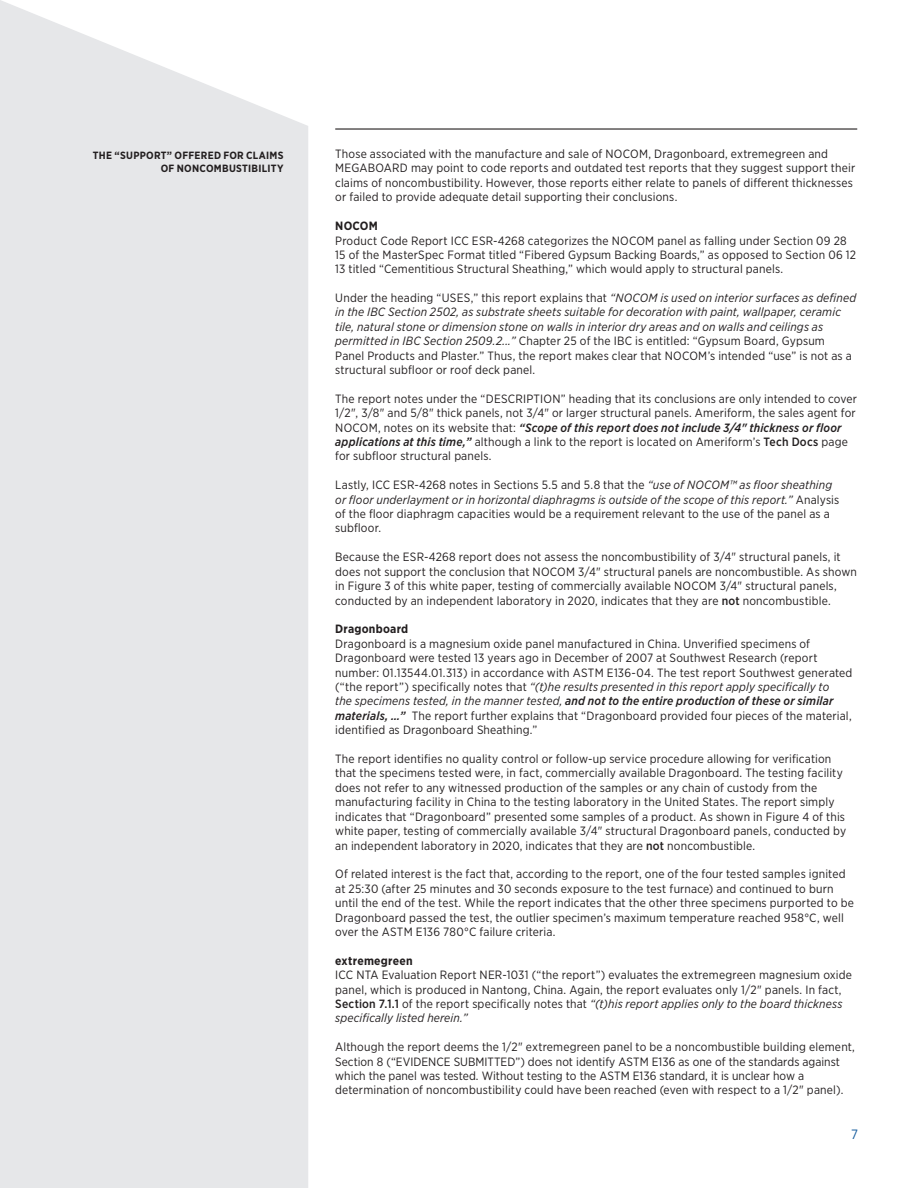
<style>
.page{position:relative;width:918px;height:1188px;background:#fff}
.page>*{position:absolute;margin:0;border:0;box-sizing:border-box;transform-origin:0 0}
.t1{font:13.5px "Gotham Narrow";color:#175d9e}
.t2{font:12px/14.4px "Gotham Narrow";letter-spacing:.015em;color:#231f20}
.t3{font:italic 12px/14.4px "Gotham Narrow";letter-spacing:.015em;color:#231f20}
.t4{font:700 12px "Gotham Narrow";letter-spacing:.02em;color:#231f20}
.t5{font:700 10.5px/13.8px "Gotham Narrow";letter-spacing:.025em;color:#231f20;text-align:right}
.s1{font-style:normal}
.s2{font-weight:500;font-style:italic}
.s3{font-weight:500}
.s4{font-style:italic}
</style>
<div class="page">
<div style="left:0;top:0;width:308px;height:1188px;background:#e6e7e9"></div>
<hr style="left:335px;top:128px;width:522px;height:2px;background:#231f20">
<p class="t5" style="left:93px;top:148px;width:192px">THE “SUPPORT” OFFERED FOR CLAIMS<br>OF NONCOMBUSTIBILITY</p>
<p class="t2" style="left:335px;top:146px;width:522px">Those associated with the manufacture and sale of NOCOM, Dragonboard, extremegreen and MEGABOARD may point to code reports and outdated test reports that they suggest support their claims of noncombustibility. However, those reports either relate to panels of different thicknesses or failed to provide adequate detail supporting their conclusions.</p>
<p class="t4" style="left:335px;top:218px;width:44px">NOCOM</p>
<p class="t2" style="left:335px;top:233px;width:522px">Product Code Report ICC ESR-4268 categorizes the NOCOM panel as falling under Section 09 28<br>15 of the MasterSpec Format titled “Fibered Gypsum Backing Boards,” as opposed to Section 06 12<br>13 titled “Cementitious Structural Sheathing,” which would apply to structural panels.</p>
<p class="t3" style="left:335px;top:290px;width:522px"><span class="s1">Under the heading “USES,” this report explains that</span> “NOCOM is used on interior surfaces as defined in the IBC Section 2502, as substrate sheets suitable for decoration with paint, wallpaper, ceramic tile, natural stone or dimension stone on walls in interior dry areas and on walls and ceilings as permitted in IBC Section 2509.2...” <span class="s1">Chapter 25 of the IBC is entitled: “Gypsum Board, Gypsum Panel Products and Plaster.” Thus, the report makes clear that NOCOM’s intended “use” is not as a structural subfloor or roof deck panel.</span></p>
<p class="t2" style="left:335px;top:391px;width:523px">The report notes under the “DESCRIPTION” heading that its conclusions are only intended to cover 1/2", 3/8" and 5/8" thick panels, not 3/4" or larger structural panels. Ameriform, the sales agent for NOCOM, notes on its website that: <span class="s2">“Scope of this report does not include 3/4" thickness or floor applications at this time,”</span> although a link to the report is located on Ameriform’s <span class="s3">Tech Docs</span> page for subfloor structural panels.</p>
<p class="t2" style="left:335px;top:478px;width:506px">Lastly, ICC ESR-4268 notes in Sections 5.5 and 5.8 that the <span class="s4">“use of NOCOM™ as floor sheathing or floor underlayment or in horizontal diaphragms is outside of the scope of this report.”</span> Analysis of the floor diaphragm capacities would be a requirement relevant to the use of the panel as a subfloor.</p>
<p class="t2" style="left:335px;top:550px;width:523px">Because the ESR-4268 report does not assess the noncombustibility of 3/4" structural panels, it does not support the conclusion that NOCOM 3/4" structural panels are noncombustible. As shown in Figure 3 of this white paper, testing of commercially available NOCOM 3/4" structural panels, conducted by an independent laboratory in 2020, indicates that they are <span class="s3">not</span> noncombustible.</p>
<p class="t4" style="left:335px;top:621px;width:75px">Dragonboard</p>
<p class="t2" style="left:335px;top:636px;width:519px">Dragonboard is a magnesium oxide panel manufactured in China. Unverified specimens of Dragonboard were tested 13 years ago in December of 2007 at Southwest Research (report number: 01.13544.01.313) in accordance with ASTM E136-04. The test report Southwest generated (“the report”) specifically notes that <span class="s4">“(t)he results presented in this report apply specifically to<br>the specimens tested, in the manner tested,</span> <span class="s2">and not to the entire production of these or similar materials, …”</span> The report further explains that “Dragonboard provided four pieces of the material, identified as Dragonboard Sheathing.”</p>
<p class="t2" style="left:335px;top:751px;width:512px">The report identifies no quality control or follow-up service procedure allowing for verification that the specimens tested were, in fact, commercially available Dragonboard. The testing facility does not refer to any witnessed production of the samples or any chain of custody from the manufacturing facility in China to the testing laboratory in the United States. The report simply indicates that “Dragonboard” presented some samples of a product. As shown in Figure 4 of this white paper, testing of commercially available 3/4" structural Dragonboard panels, conducted by an independent laboratory in 2020, indicates that they are <span class="s3">not</span> noncombustible.</p>
<p class="t2" style="left:335px;top:867px;width:520px">Of related interest is the fact that, according to the report, one of the four tested samples ignited at 25:30 (after 25 minutes and 30 seconds exposure to the test furnace) and continued to burn until the end of the test. While the report indicates that the other three specimens purported to be Dragonboard passed the test, the outlier specimen’s maximum temperature reached 958°C, well over the ASTM E136 780°C failure criteria.</p>
<p class="t4" style="left:335px;top:953px;width:79px">extremegreen</p>
<p class="t2" style="left:335px;top:968px;width:518px">ICC NTA Evaluation Report NER-1031 (“the report”) evaluates the extremegreen magnesium oxide panel, which is produced in Nantong, China. Again, the report evaluates only 1/2" panels. In fact, <span class="s3">Section 7.1.1</span> of the report specifically notes that <span class="s4">“(t)his report applies only to the board thickness specifically listed herein.”</span></p>
<p class="t2" style="left:335px;top:1040px;width:521px">Although the report deems the 1/2" extremegreen panel to be a noncombustible building element, Section 8 (“EVIDENCE SUBMITTED”) does not identify ASTM E136 as one of the standards against which the panel was tested. Without testing to the ASTM E136 standard, it is unclear how a determination of noncombustibility could have been reached (even with respect to a 1/2" panel).</p>
<p class="t1" style="left:851px;top:1126px;width:8px">7</p>
</div>
